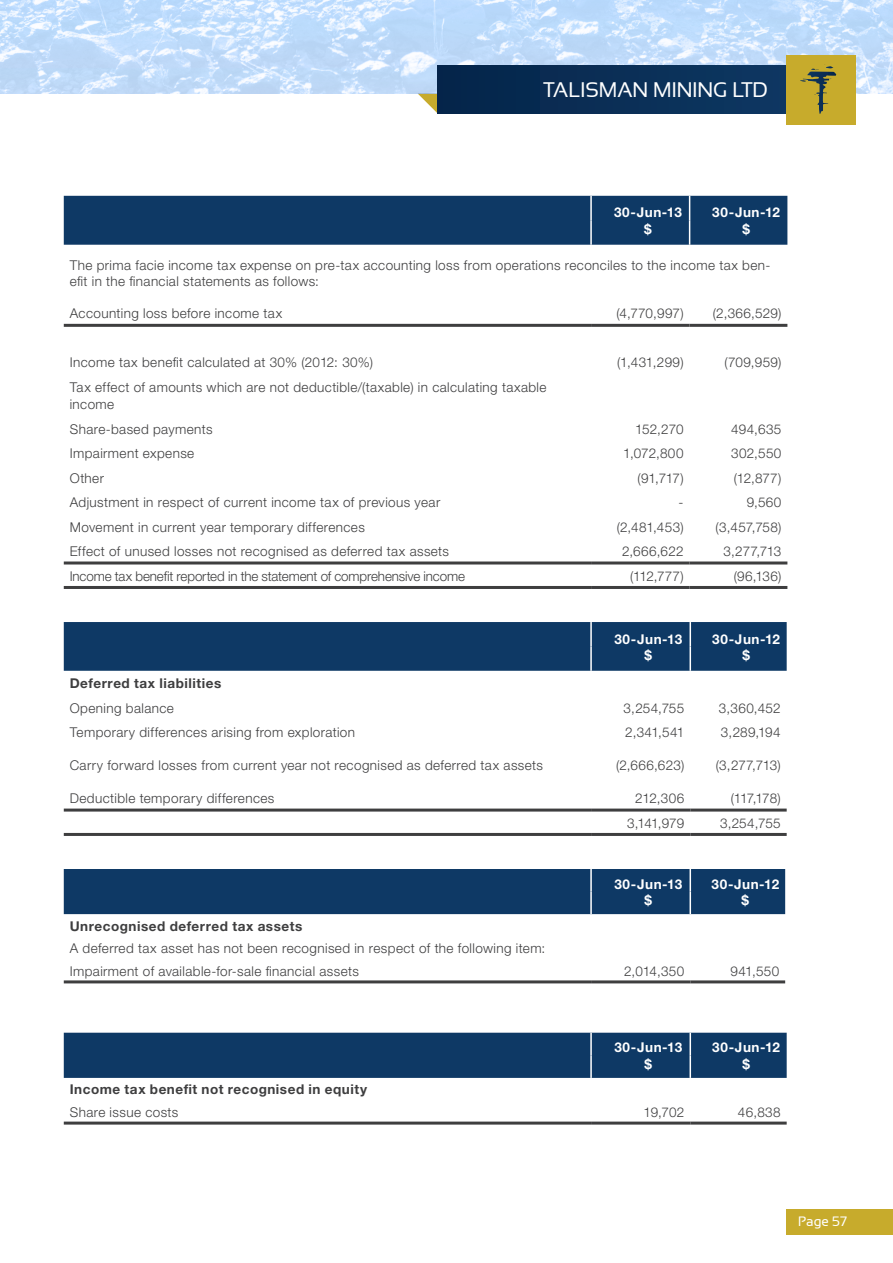
<style>
.page{position:relative;width:893px;height:1263px;background:#fff}
.page>*{position:absolute;margin:0;border:0;box-sizing:border-box;transform-origin:0 0}
.t1{font:21px "Sansation";color:#fff}
.t2{font:300 13.5px/16.2px "Helvetica Neue LT";letter-spacing:.03em;color:#3e3e3f}
.t3{font:700 13.5px "Helvetica Neue LT";letter-spacing:.04em;color:#3e3e3f}
.t4{font:700 13.5px/16.2px "Helvetica Neue LT";letter-spacing:.04em;color:#fff;text-align:center}
.t5{font:300 13.5px "Helvetica Neue LT";letter-spacing:-.01em;color:#3e3e3f}
.t6{font:13.5px "Sansation";color:#fff}
</style>
<div class="page">
<div style="left:787px;top:1209px;width:106px;height:25px;background:#c7ab2c"></div>
<svg style="left:418px;top:94px;width:20px;height:20px"></svg>
<svg style="left:0;top:0;width:893px;height:94px;background:#c6dffb"></svg>
<div style="left:438px;top:65px;width:383px;height:49px;background:#0b2e56"></div>
<div style="left:787px;top:55px;width:69px;height:69px;background:#c7ab2c"></div>
<svg style="left:800px;top:66px;width:37px;height:48px"></svg>
<hr style="left:64px;top:561px;width:527px;height:3px;background:#3e3e3f">
<hr style="left:591px;top:561px;width:99px;height:3px;background:#3e3e3f">
<hr style="left:690px;top:561px;width:97px;height:3px;background:#3e3e3f">
<hr style="left:64px;top:586px;width:527px;height:3px;background:#3e3e3f">
<hr style="left:591px;top:586px;width:99px;height:3px;background:#3e3e3f">
<hr style="left:690px;top:586px;width:97px;height:3px;background:#3e3e3f">
<hr style="left:64px;top:324px;width:527px;height:3px;background:#3e3e3f">
<hr style="left:591px;top:324px;width:99px;height:3px;background:#3e3e3f">
<hr style="left:690px;top:324px;width:97px;height:3px;background:#3e3e3f">
<div style="left:64px;top:196px;width:723px;height:49px;background:#0e3965"></div>
<hr style="left:590px;top:220px;width:2px;height:25px;background:#fff">
<div style="left:64px;top:622px;width:723px;height:49px;background:#0e3965"></div>
<hr style="left:64px;top:808px;width:527px;height:3px;background:#3e3e3f">
<hr style="left:591px;top:808px;width:99px;height:3px;background:#3e3e3f">
<hr style="left:690px;top:808px;width:97px;height:3px;background:#3e3e3f">
<hr style="left:64px;top:833px;width:527px;height:3px;background:#3e3e3f">
<hr style="left:591px;top:833px;width:99px;height:3px;background:#3e3e3f">
<hr style="left:690px;top:833px;width:97px;height:3px;background:#3e3e3f">
<hr style="left:590px;top:622px;width:2px;height:24px;background:#fff">
<hr style="left:689px;top:622px;width:2px;height:24px;background:#fff">
<hr style="left:689px;top:646px;width:2px;height:25px;background:#fff">
<hr style="left:590px;top:646px;width:2px;height:25px;background:#fff">
<div style="left:64px;top:869px;width:721px;height:45px;background:#0e3965"></div>
<hr style="left:64px;top:980px;width:527px;height:3px;background:#3e3e3f">
<hr style="left:591px;top:980px;width:99px;height:3px;background:#3e3e3f">
<hr style="left:690px;top:980px;width:95px;height:3px;background:#3e3e3f">
<hr style="left:590px;top:869px;width:2px;height:22px;background:#fff">
<hr style="left:689px;top:869px;width:2px;height:22px;background:#fff">
<hr style="left:689px;top:891px;width:2px;height:23px;background:#fff">
<hr style="left:590px;top:891px;width:2px;height:23px;background:#fff">
<div style="left:64px;top:1033px;width:723px;height:45px;background:#0e3965"></div>
<hr style="left:64px;top:1121px;width:527px;height:3px;background:#3e3e3f">
<hr style="left:591px;top:1121px;width:99px;height:3px;background:#3e3e3f">
<hr style="left:690px;top:1121px;width:97px;height:3px;background:#3e3e3f">
<hr style="left:590px;top:1033px;width:2px;height:22px;background:#fff">
<hr style="left:689px;top:1033px;width:2px;height:22px;background:#fff">
<hr style="left:689px;top:1055px;width:2px;height:23px;background:#fff">
<hr style="left:590px;top:1055px;width:2px;height:23px;background:#fff">
<h1 class="t1" style="left:543px;top:78px;width:226px">TALISMAN MINING LTD</h1>
<p class="t4" style="left:614px;top:204px;width:69px">30-Jun-13 $</p>
<p class="t4" style="left:712px;top:204px;width:69px">30-Jun-12 $</p>
<p class="t2" style="left:70px;top:257px;width:702px">The prima facie income tax expense on pre-tax accounting loss from operations reconciles to the income tax ben&shy;efit in the financial statements as follows:</p>
<p class="t2" style="left:70px;top:305px;width:214px">Accounting loss before income tax</p>
<p class="t2" style="left:616px;top:305px;width:69px">(4,770,997)</p>
<p class="t2" style="left:713px;top:305px;width:70px">(2,366,529)</p>
<p class="t2" style="left:70px;top:354px;width:305px">Income tax benefit calculated at 30% (2012: 30%)</p>
<p class="t2" style="left:617px;top:354px;width:68px">(1,431,299)</p>
<p class="t2" style="left:724px;top:354px;width:59px">(709,959)</p>
<p class="t2" style="left:70px;top:379px;width:478px">Tax effect of amounts which are not deductible/(taxable) in calculating taxable income</p>
<p class="t2" style="left:70px;top:421px;width:144px">Share-based payments</p>
<p class="t2" style="left:635px;top:421px;width:50px">152,270</p>
<p class="t2" style="left:731px;top:421px;width:52px">494,635</p>
<p class="t2" style="left:70px;top:445px;width:126px">Impairment expense</p>
<p class="t2" style="left:623px;top:445px;width:62px">1,072,800</p>
<p class="t2" style="left:731px;top:445px;width:52px">302,550</p>
<p class="t2" style="left:70px;top:469px;width:36px">Other</p>
<p class="t2" style="left:638px;top:469px;width:47px">(91,717)</p>
<p class="t2" style="left:734px;top:469px;width:49px">(12,877)</p>
<p class="t2" style="left:70px;top:494px;width:372px">Adjustment in respect of current income tax of previous year</p>
<p class="t2" style="left:679px;top:494px;width:6px">-</p>
<p class="t2" style="left:747px;top:494px;width:36px">9,560</p>
<p class="t2" style="left:70px;top:518px;width:297px">Movement in current year temporary differences</p>
<p class="t2" style="left:617px;top:518px;width:68px">(2,481,453)</p>
<p class="t2" style="left:716px;top:518px;width:67px">(3,457,758)</p>
<p class="t2" style="left:70px;top:543px;width:381px">Effect of unused losses not recognised as deferred tax assets</p>
<p class="t2" style="left:622px;top:543px;width:63px">2,666,622</p>
<p class="t2" style="left:723px;top:543px;width:59px">3,277,713</p>
<p class="t5" style="left:70px;top:567px;width:397px">Income tax benefit reported in the statement of comprehensive income</p>
<p class="t2" style="left:630px;top:567px;width:55px">(112,777)</p>
<p class="t2" style="left:734px;top:567px;width:49px">(96,136)</p>
<p class="t4" style="left:614px;top:630px;width:69px">30-Jun-13 $</p>
<p class="t4" style="left:712px;top:630px;width:69px">30-Jun-12 $</p>
<p class="t3" style="left:70px;top:675px;width:153px">Deferred tax liabilities</p>
<p class="t2" style="left:70px;top:699px;width:106px">Opening balance</p>
<p class="t2" style="left:624px;top:699px;width:62px">3,254,755</p>
<p class="t2" style="left:719px;top:699px;width:63px">3,360,452</p>
<p class="t2" style="left:70px;top:724px;width:287px">Temporary differences arising from exploration</p>
<p class="t2" style="left:625px;top:724px;width:60px">2,341,541</p>
<p class="t2" style="left:721px;top:724px;width:61px">3,289,194</p>
<p class="t2" style="left:70px;top:757px;width:475px">Carry forward losses from current year not recognised as deferred tax assets</p>
<p class="t2" style="left:616px;top:757px;width:70px">(2,666,623)</p>
<p class="t2" style="left:716px;top:757px;width:66px">(3,277,713)</p>
<p class="t2" style="left:70px;top:790px;width:206px">Deductible temporary differences</p>
<p class="t2" style="left:635px;top:790px;width:51px">212,306</p>
<p class="t2" style="left:731px;top:790px;width:51px">(117,178)</p>
<p class="t2" style="left:627px;top:814px;width:59px">3,141,979</p>
<p class="t2" style="left:720px;top:814px;width:62px">3,254,755</p>
<p class="t3" style="left:70px;top:917px;width:234px">Unrecognised deferred tax assets</p>
<p class="t2" style="left:70px;top:937px;width:477px;line-height:22.6px">A deferred tax asset has not been recognised in respect of the following item:<br>Impairment of available-for-sale financial assets</p>
<p class="t4" style="left:614px;top:875px;width:69px">30-Jun-13 $</p>
<p class="t4" style="left:711px;top:875px;width:69px">30-Jun-12 $</p>
<p class="t2" style="left:624px;top:963px;width:62px">2,014,350</p>
<p class="t2" style="left:730px;top:963px;width:50px">941,550</p>
<p class="t4" style="left:614px;top:1039px;width:69px">30-Jun-13 $</p>
<p class="t4" style="left:712px;top:1039px;width:69px">30-Jun-12 $</p>
<p class="t3" style="left:70px;top:1081px;width:299px">Income tax benefit not recognised in equity</p>
<p class="t2" style="left:70px;top:1104px;width:110px">Share issue costs</p>
<p class="t2" style="left:644px;top:1104px;width:42px">19,702</p>
<p class="t2" style="left:738px;top:1104px;width:44px">46,838</p>
<p class="t6" style="left:798px;top:1214px;width:51px">Page 57</p>
</div>
